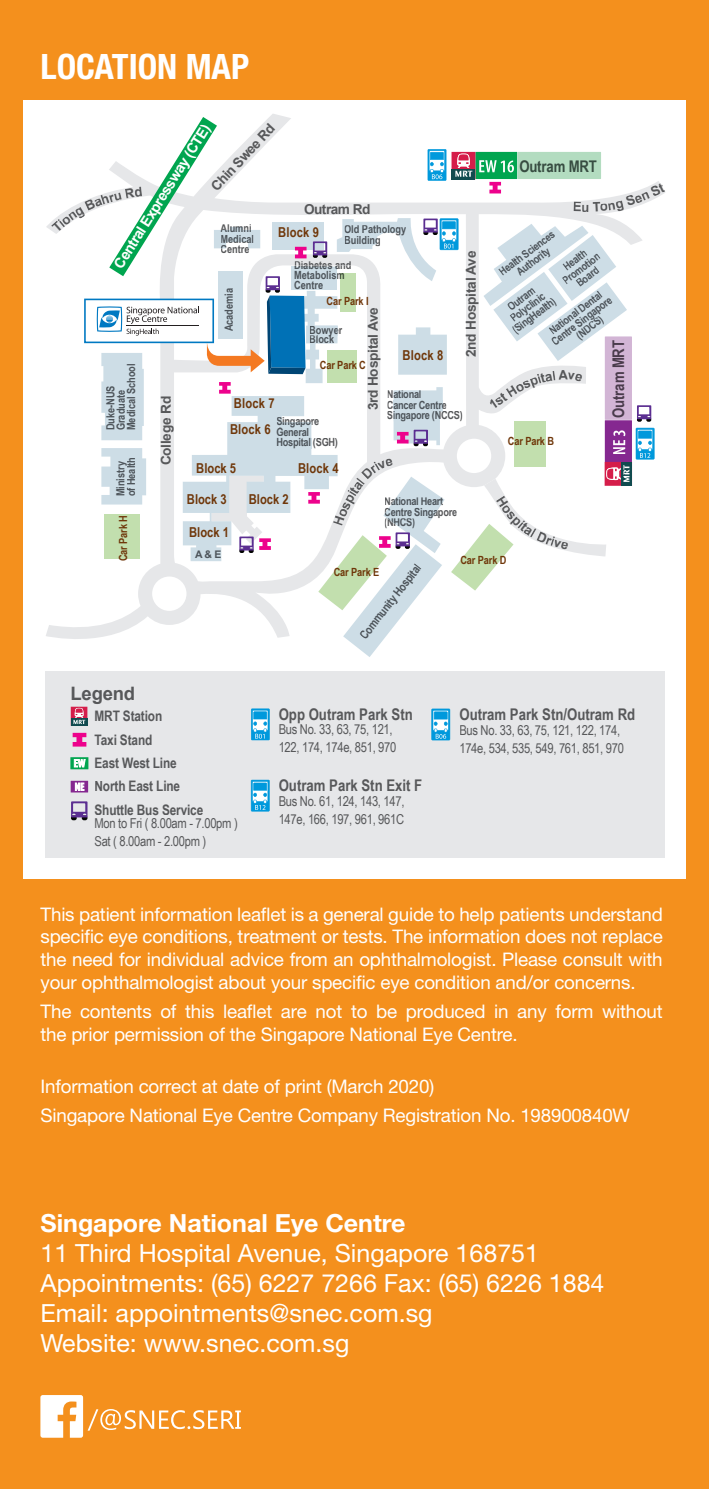
<style>
.page{position:relative;width:709px;height:1489px;background:#fff}
.page>*{position:absolute;margin:0;border:0;box-sizing:border-box;transform-origin:0 0}
.t1{font:700 condensed 35px "Helvetica Neue";color:#fff}
.t2{font:25px/30px "Helvetica Neue LT Std";color:#fff}
.t3{font:700 25px "Helvetica Neue LT Std";color:#fff}
.t4{font:18.75px/22.5px "Helvetica Neue LT Std";letter-spacing:-.01em;color:#fff}
.t5{font:700 18.5px "Arial";letter-spacing:-.01em;color:#57585a}
.t6{font:700 16px "Arial Narrow";color:#57585a}
.t7{font:700 16px "Arial Narrow";letter-spacing:-.01em;color:#493b4b}
.t8{font:700 16px "Arial Narrow";letter-spacing:-.01em;color:#374c41}
.t9{font:700 14.5px/23.2px "Arial Narrow";letter-spacing:-.01em;color:#57585a}
.t10{font:700 14.5px "Arial";color:#fff}
.t11{font:13.75px/17.8px "Arial Narrow";letter-spacing:-.02em;color:#57585a}
.t12{font:700 13.75px "Arial Narrow";letter-spacing:.01em;color:#6f370a}
.t13{font:700 13.75px "Arial";letter-spacing:-.015em;color:#57585a}
.t14{font:700 13.75px "Arial";letter-spacing:-.035em;color:#57585a}
.t15{font:700 12px "Arial Narrow";color:#4d545a}
.t16{font:700 11.25px/10.5px "Arial Narrow";letter-spacing:-.005em;color:#4d545a}
.t17{font:700 11.25px/10.5px "Arial Narrow";letter-spacing:-.025em;color:#4d545a}
.t18{font:700 11.25px "Arial Narrow";letter-spacing:-.01em;color:#6f370a}
.t19{font:700 11.25px/10.5px "Arial Narrow";letter-spacing:-.005em;color:#57585a}
.t20{font:700 10.5px "Arial";color:#4d545a}
.s1{color:#4d545a}
.s2{color:#57585a}
</style>
<div class="page">
<div style="left:0;top:0;width:709px;height:1488px;background:#f4901d"></div>
<div style="left:23px;top:100px;width:663px;height:778px;background:#fff"></div>
<div style="left:45px;top:672px;width:620px;height:186px;background:#e6e7e9"></div>
<svg style="left:71px;top:706px;width:16px;height:19px"></svg>
<svg style="left:70px;top:757px;width:18px;height:12px"></svg>
<svg style="left:71px;top:780px;width:17px;height:12px"></svg>
<svg style="left:71px;top:801px;width:16px;height:19px"></svg>
<svg style="left:73px;top:732px;width:13px;height:14px"></svg>
<svg style="left:251px;top:708px;width:19px;height:32px"></svg>
<svg style="left:251px;top:779px;width:19px;height:32px"></svg>
<svg style="left:431px;top:708px;width:19px;height:32px"></svg>
<svg style="left:40px;top:1395px;width:201px;height:42px"></svg>
<svg style="left:51px;top:117px;width:614px;height:540px"></svg>
<h1 class="t1" style="left:40px;top:54px;width:210px">LOCATION MAP</h1>
<p class="t13" style="left:208px;top:183px;width:88px;rotate:-47deg">Chin Swee Rd</p>
<p class="t10" style="left:111px;top:263px;width:169px;rotate:-58deg">Central Expressway (CTE)</p>
<p class="t8" style="left:519px;top:157px;width:79px">Outram MRT</p>
<p class="t14" style="left:304px;top:201px;width:68px">Outram Rd</p>
<p class="t13" style="left:581px;top:199px;width:10px">u</p>
<p class="t19" style="left:220px;top:223px;width:35px">Alumni<br>Medica<span class="s1">l<br></span>Centre</p>
<p class="t16" style="left:344px;top:224px;width:63px">Old Pathology<br>Building</p>
<p class="t12" style="left:278px;top:225px;width:42px">Block 9</p>
<p class="t16" style="left:497px;top:269px;width:68px;text-align:center;rotate:-37deg">Health Sciences<br>Authority</p>
<p class="t16" style="left:554px;top:269px;width:45px;text-align:center;rotate:-37deg">Health<br>Promotion<br>Board</p>
<p class="t13" style="left:463px;top:357px;width:108px;rotate:-90deg">2nd Hospital Ave</p>
<p class="t16" style="left:294px;top:260px;width:59px;line-height:9.8px">Diabetes a<span class="s2">nd<br></span>Metabolis<span class="s2">m<br></span>Centre</p>
<p class="t16" style="left:498px;top:310px;width:53px;text-align:center;rotate:-37deg">Outram<br>Polyclinic (SingHealth)</p>
<p class="t16" style="left:224px;top:331px;width:45px;rotate:-90deg">Academia</p>
<p class="t16" style="left:543px;top:330px;width:74px;text-align:center;rotate:-37deg">National Dental<br>Centr e Singapore (NDCS)</p>
<p class="t18" style="left:326px;top:295px;width:44px">Car Park I</p>
<p class="t13" style="left:365px;top:410px;width:105px;rotate:-90deg">3rd Hospital Ave</p>
<p class="t19" style="left:309px;top:325px;width:35px;line-height:9.8px"><span class="s1">Bow e</span>r<br>Block</p>
<p class="t16" style="left:328px;top:324px;width:7px">y</p>
<p class="t7" style="left:609px;top:418px;width:79px;rotate:-90deg">Outram MRT</p>
<p class="t12" style="left:402px;top:347px;width:42px">Block 8</p>
<p class="t18" style="left:320px;top:359px;width:48px">Car Park C</p>
<p class="t16" style="left:105px;top:430px;width:68px;rotate:-90deg">Duke-NUS<br>Graduate<br>Medical School</p>
<p class="t17" style="left:387px;top:389px;width:77px"><span class="s2">N</span>ational<br><span class="s2">C</span>ancer Centre<br><span class="s2">S</span>ingapore (NC<span class="s2">CS)</span></p>
<p class="t13" style="left:158px;top:465px;width:71px;rotate:-90deg">College Rd</p>
<p class="t12" style="left:234px;top:395px;width:42px">Block 7</p>
<p class="t17" style="left:276px;top:416px;width:44px">Sin apo<span class="s2">re<br></span>General</p>
<p class="t17" style="left:276px;top:410px;width:63px;line-height:21px;text-indent:14px">g<br>Hospital <span class="s2">(SGH)</span></p>
<p class="t12" style="left:230px;top:421px;width:42px">Block 6</p>
<p class="t18" style="left:508px;top:434px;width:48px">Car Park B</p>
<p class="t16" style="left:115px;top:496px;width:41px;rotate:-90deg">Ministry of Health</p>
<p class="t12" style="left:196px;top:460px;width:41px">Block 5</p>
<p class="t12" style="left:298px;top:460px;width:42px">Block 4</p>
<p class="t12" style="left:187px;top:491px;width:41px">Block 3</p>
<p class="t12" style="left:249px;top:491px;width:41px">Block 2</p>
<p class="t17" style="left:384px;top:496px;width:74px"><span class="s2">N</span>ational Heart<br>Centre Singap<span class="s2">ore (NHC</span>S)</p>
<p class="t18" style="left:117px;top:561px;width:48px;rotate:-90deg">Car Park H</p>
<p class="t12" style="left:189px;top:523px;width:41px">Block 1</p>
<p class="t20" style="left:195px;top:548px;width:28px">A &amp; E</p>
<p class="t18" style="left:460px;top:554px;width:48px">Car Park D</p>
<p class="t15" style="left:357px;top:633px;width:93px;rotate:-52deg">Community Hospital</p>
<p class="t18" style="left:334px;top:565px;width:47px">Car Park E</p>
<p class="t5" style="left:71px;top:683px;width:66px">Legend</p>
<p class="t9" style="left:94px;top:728px;width:59px">Taxi Stand</p>
<p class="t9" style="left:94px;top:704px;width:69px">MRT Station</p>
<p class="t9" style="left:94px;top:751px;width:110px">East West Line<br>North East Line<br>Shuttle Bus Service</p>
<p class="t11" style="left:94px;top:814px;width:145px">Mon to Fri ( 8.00am - 7.00pm )<br>Sat ( 8.00am - 2.00pm )</p>
<p class="t6" style="left:279px;top:705px;width:136px">Opp Outram Park Stn</p>
<p class="t11" style="left:279px;top:720px;width:119px">Bus No. 33, 63, 75, 121,<br>122, 174, 174e, 851, 970</p>
<p class="t6" style="left:279px;top:776px;width:145px">Outram Park Stn Exit F</p>
<p class="t11" style="left:279px;top:792px;width:127px">Bus No. 61, 124, 143, 147,<br>147e, 166, 197, 961, 961C</p>
<p class="t6" style="left:459px;top:705px;width:177px">Outram Park Stn/Outram Rd</p>
<p class="t11" style="left:459px;top:721px;width:166px">Bus No. 33, 63, 75, 121, 122, 174,<br>174e, 534, 535, 549, 761, 851, 970</p>
<p class="t4" style="left:40px;top:904px;width:624px;text-align:justify">This patient information leaflet is a general guide to help patients understand specific eye conditions, treatment or tests. The information does not replace the need for individual advice from an ophthalmologist. Please consult with your ophthalmologist about your specific eye condition and/or concerns.</p>
<p class="t4" style="left:40px;top:1002px;width:623px">The contents of this leaflet are not to be produced in any form without the prior permission of the Singapore National Eye Centre.</p>
<p class="t4" style="left:40px;top:1073px;width:591px;line-height:29.5px">Information correct at date of print (March 2020)<br>Singapore National Eye Centre Company Registration No. 198900840W</p>
<h2 class="t3" style="left:40px;top:1213px;width:366px">Singapore National Eye Centre</h2>
<h2 class="t2" style="left:40px;top:1240px;width:565px">11 Third Hospital Avenue, Singapore 168751<br>Appointments: (65) 6227 7266 Fax: (65) 6226 1884<br>Email: appointments@snec.com.sg<br>Website: www.snec.com.sg</h2>
</div>
